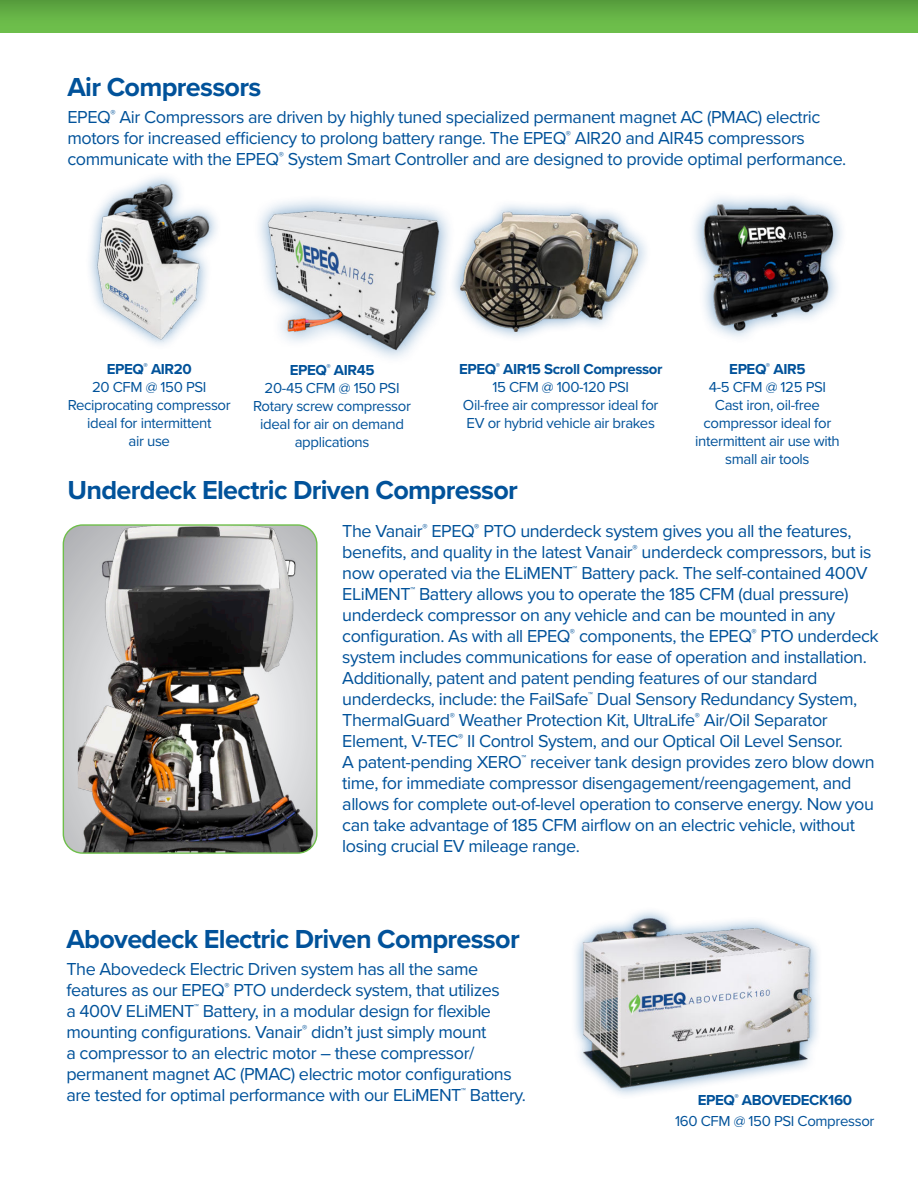
<style>
.page{position:relative;width:918px;height:1188px;background:#fff}
.page>*{position:absolute;margin:0;border:0;box-sizing:border-box;transform-origin:0 0}
.t1{font:700 27px "Proxima Nova";letter-spacing:-.025em;color:#01529a}
.t2{font:18px/21px "Proxima Nova";letter-spacing:-.025em;color:#01529a}
.t3{font:15px/18px "Proxima Nova";letter-spacing:-.025em;color:#01529a;text-align:center}
.s1{font-weight:700}
</style>
<div class="page">
<div style="left:0;top:0;width:918px;height:32px;background:linear-gradient(to bottom,#589f3e,#70c34d)"></div>
<img style="left:89px;top:176px;width:128px;height:168px">
<div style="left:446px;top:198px;width:206px;height:146px;background:#01529a;opacity:.6"></div>
<img style="left:460px;top:211px;width:178px;height:120px">
<img style="left:694px;top:197px;width:148px;height:141px">
<div style="left:252px;top:194px;width:204px;height:172px;background:#fff"></div>
<img style="left:259px;top:200px;width:186px;height:158px">
<svg style="left:63px;top:526px;width:15px;height:327px;background:#c6c8c9"></svg>
<img style="left:78px;top:526px;width:238px;height:326px">
<div style="left:63px;top:524px;width:255px;height:330px;border:1px solid #6ebe4a;border-radius:19px"></div>
<img style="left:575px;top:911px;width:243px;height:182px">
<h1 class="t1" style="left:68px;top:76px;width:195px">Air Compressors</h1>
<p class="t2" style="left:68px;top:107px;width:780px">EPEQ<sup>®</sup> Air Compressors are driven by highly tuned specialized permanent magnet AC (PMAC) electric motors for increased efficiency to prolong battery range. The EPEQ<sup>®</sup> AIR20 and AIR45 compressors communicate with the EPEQ<sup>®</sup> System Smart Controller and are designed to provide optimal performance.</p>
<p class="t3" style="left:68px;top:361px;width:164px"><span class="s1">EPEQ</span><sup>®</sup> <span class="s1">AIR20<br></span>20 CFM @ 150 PSI<br>Reciprocating compressor ideal for intermittent<br>air use</p>
<p class="t3" style="left:459px;top:361px;width:205px"><span class="s1">EPEQ</span><sup>®</sup> <span class="s1">AIR15 Scroll Compressor<br></span>15 CFM @ 100-120 PSI<br>Oil-free air compressor ideal for<br>EV or hybrid vehicle air brakes</p>
<p class="t3" style="left:695px;top:361px;width:146px"><span class="s1">EPEQ</span><sup>®</sup> <span class="s1">AIR5<br></span>4-5 CFM @ 125 PSI<br>Cast iron, oil-free compressor ideal for intermittent air use with small air tools</p>
<p class="t3" style="left:253px;top:362px;width:159px"><span class="s1">EPEQ</span><sup>®</sup> <span class="s1">AIR45<br></span>20-45 CFM @ 150 PSI<br>Rotary screw compressor ideal for air on demand applications</p>
<h1 class="t1" style="left:68px;top:478px;width:452px">Underdeck Electric Driven Compressor</h1>
<p class="t2" style="left:342px;top:522px;width:538px">The Vanair<sup>®</sup> EPEQ<sup>®</sup> PTO underdeck system gives you all the features, benefits, and quality in the latest Vanair<sup>®</sup> underdeck compressors, but is now operated via the ELiMENT<sup>™</sup> Battery pack. The self-contained 400V ELiMENT<sup>™</sup> Battery allows you to operate the 185 CFM (dual pressure) underdeck compressor on any vehicle and can be mounted in any configuration. As with all EPEQ<sup>®</sup> components, the EPEQ<sup>®</sup> PTO underdeck system includes communications for ease of operation and installation.<br>Additionally, patent and patent pending features of our standard underdecks, include: the FailSafe<sup>™</sup> Dual Sensory Redundancy System, ThermalGuard<sup>®</sup> Weather Protection Kit, UltraLife<sup>®</sup> Air/Oil Separator Element, V-TEC<sup>®</sup> II Control System, and our Optical Oil Level Sensor.<br>A patent-pending XERO<sup>™</sup> receiver tank design provides zero blow down time, for immediate compressor disengagement/reengagement, and allows for complete out-of-level operation to conserve energy. Now you can take advantage of 185 CFM airflow on an electric vehicle, without losing crucial EV mileage range.</p>
<h1 class="t1" style="left:66px;top:928px;width:455px">Abovedeck Electric Driven Compressor</h1>
<p class="t2" style="left:66px;top:959px;width:461px">The Abovedeck Electric Driven system has all the same features as our EPEQ<sup>®</sup> PTO underdeck system, that utilizes<br>a 400V ELiMENT<sup>™</sup> Battery, in a modular design for flexible mounting configurations. Vanair<sup>®</sup> didn’t just simply mount<br>a compressor to an electric motor – these compressor/ permanent magnet AC (PMAC) electric motor configurations are tested for optimal performance with our ELiMENT<sup>™</sup> Battery.</p>
<p class="t3" style="left:675px;top:1090px;width:201px;line-height:21px"><span class="s1">EPEQ</span><sup>®</sup> <span class="s1">ABOVEDECK160<br></span>160 CFM @ 150 PSI Compressor</p>
</div>
